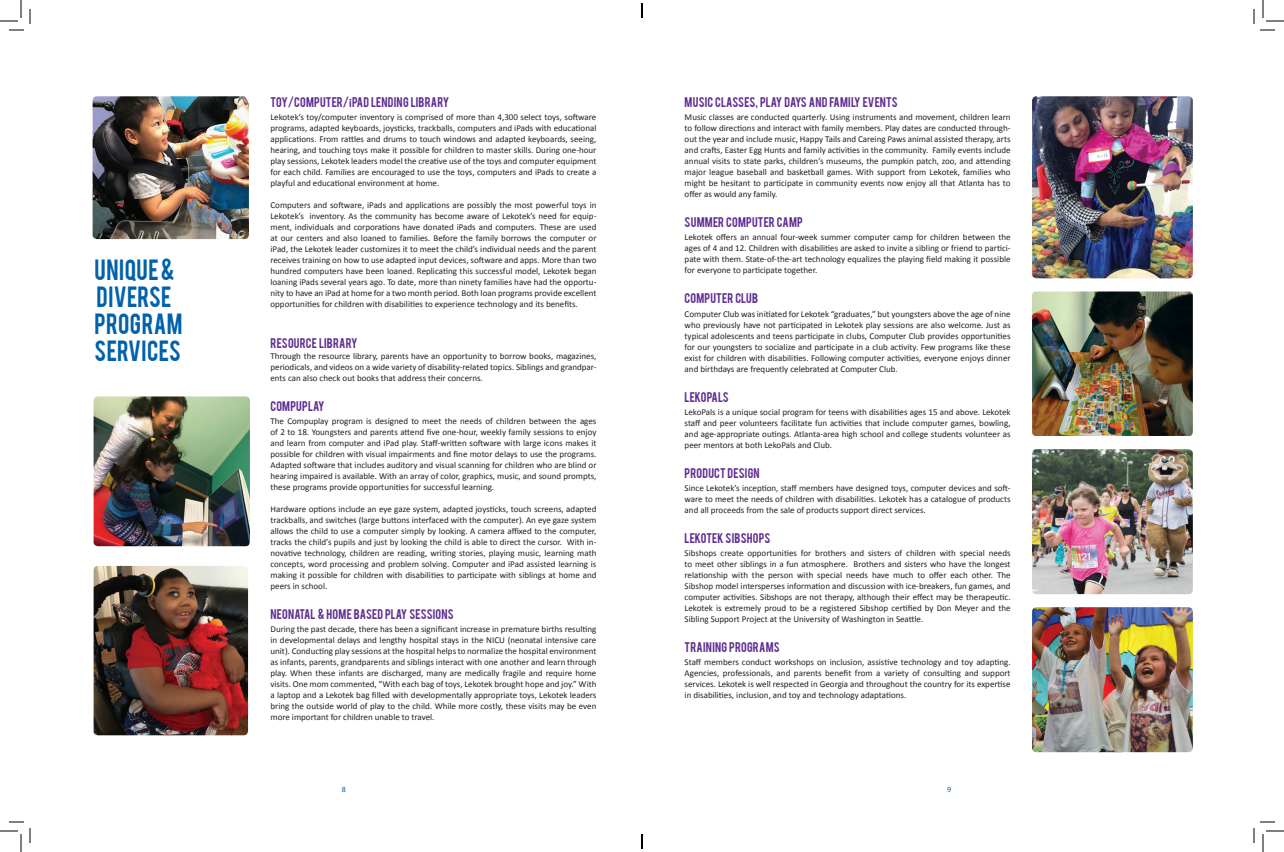
<style>
.page{position:relative;width:1284px;height:852px;background:#fff}
.page>*{position:absolute;margin:0;border:0;box-sizing:border-box;transform-origin:0 0}
.t1{font:23px/27px "Bebas";letter-spacing:.02em;color:#0161ab;scale:.95 1}
.t2{font:11px "Bebas";letter-spacing:.015em;color:#5f2d91}
.t3{font:9px/11px "Calibri";color:#231f20;text-align:justify}
.t4{font:8px "Calibri";color:#0161ab}
.s1{font-family:"Century Gothic";font-weight:700}
</style>
<div class="page">
<img style="left:93px;top:96px;width:156px;height:143px">
<img style="left:1032px;top:449px;width:161px;height:145px">
<img style="left:1032px;top:607px;width:161px;height:145px">
<img style="left:1032px;top:291px;width:161px;height:145px">
<img style="left:1032px;top:96px;width:161px;height:182px">
<img style="left:94px;top:396px;width:156px;height:150px">
<img style="left:94px;top:566px;width:154px;height:169px">
<svg style="left:0;top:0;width:31px;height:31px"></svg>
<svg style="left:0;top:821px;width:31px;height:31px"></svg>
<svg style="left:1253px;top:0;width:31px;height:31px"></svg>
<svg style="left:1253px;top:821px;width:31px;height:31px"></svg>
<svg style="left:641px;top:3px;width:2px;height:15px"></svg>
<svg style="left:641px;top:834px;width:2px;height:15px"></svg>
<p class="t1" style="left:95px;top:254px;width:94px">UNIQUE &amp;<br>DIVERSE<br>PROGRAM<br>SERVICES</p>
<p class="t2" style="left:270px;top:94px;width:180px">TOY/COMPUTER/<span class="s1">i</span>PAD LENDING LIBRARY</p>
<p class="t3" style="left:270px;top:112px;width:328px">Lekotek’s toy/computer inventory is comprised of more than 4,300 select toys, software programs, adapted keyboards, joysticks, trackballs, computers and iPads with educational applications. From rattles and drums to touch windows and adapted keyboards, seeing, hearing, and touching toys make it possible for children to master skills. During one-hour play sessions, Lekotek leaders model the creative use of the toys and computer equipment for each child. Families are encouraged to use the toys, computers and iPads to create a playful and educational environment at home.</p>
<p class="t3" style="left:270px;top:200px;width:328px">Computers and software, iPads and applications are possibly the most powerful toys in Lekotek’s inventory. As the community has become aware of Lekotek’s need for equip&shy;ment, individuals and corporations have donated iPads and computers. These are used at our centers and also loaned to families. Before the family borrows the computer or iPad, the Lekotek leader customizes it to meet the child’s individual needs and the parent receives training on how to use adapted input devices, software and apps. More than two hundred computers have been loaned. Replicating this successful model, Lekotek began loaning iPads several years ago. To date, more than ninety families have had the opportu&shy;nity to have an iPad at home for a two month period. Both loan programs provide excellent opportunities for children with disabilities to experience technology and its benefits.</p>
<p class="t2" style="left:270px;top:335px;width:89px">RESOURCE LIBRARY</p>
<p class="t3" style="left:270px;top:351px;width:327px">Through the resource library, parents have an opportunity to borrow books, magazines, periodicals, and videos on a wide variety of disability-related topics. Siblings and grandpar&shy;ents can also check out books that address their concerns.</p>
<p class="t2" style="left:270px;top:398px;width:56px">COMPUPLAY</p>
<p class="t3" style="left:270px;top:416px;width:328px">The Compuplay program is designed to meet the needs of children between the ages of 2 to 18. Youngsters and parents attend five one-hour, weekly family sessions to enjoy and learn from computer and iPad play. Staff-written software with large icons makes it possible for children with visual impairments and fine motor delays to use the programs.<br>Adapted software that includes auditory and visual scanning for children who are blind or hearing impaired is available. With an array of color, graphics, music, and sound prompts, these programs provide opportunities for successful learning.</p>
<p class="t3" style="left:270px;top:504px;width:328px">Hardware options include an eye gaze system, adapted joysticks, touch screens, adapted trackballs, and switches (large buttons interfaced with the computer). An eye gaze system allows the child to use a computer simply by looking. A camera affixed to the computer, tracks the child’s pupils and just by looking the child is able to direct the cursor. With in&shy;novative technology, children are reading, writing stories, playing music, learning math concepts, word processing and problem solving. Computer and iPad assisted learning is making it possible for children with disabilities to participate with siblings at home and peers in school.</p>
<p class="t2" style="left:270px;top:606px;width:185px">NEONATAL &amp; HOME BASED PLAY SESSIONS</p>
<p class="t3" style="left:270px;top:624px;width:328px">During the past decade, there has been a significant increase in premature births resulting in developmental delays and lengthy hospital stays in the NICU (neonatal intensive care unit). Conducting play sessions at the hospital helps to normalize the hospital environment as infants, parents, grandparents and siblings interact with one another and learn through play. When these infants are discharged, many are medically fragile and require home visits. One mom commented, “With each bag of toys, Lekotek brought hope and joy.” With a laptop and a Lekotek bag filled with developmentally appropriate toys, Lekotek leaders bring the outside world of play to the child. While more costly, these visits may be even more important for children unable to travel.</p>
<p class="t2" style="left:685px;top:94px;width:215px">MUSIC CLASSES, PLAY DAYS AND FAMILY EVENTS</p>
<p class="t3" style="left:685px;top:112px;width:327px">Music classes are conducted quarterly. Using instruments and movement, children learn to follow directions and interact with family members. Play dates are conducted through&shy;out the year and include music, Happy Tails and Careing Paws animal assisted therapy, arts and crafts, Easter Egg Hunts and family activities in the community. Family events include annual visits to state parks, children’s museums, the pumpkin patch, zoo, and attending major league baseball and basketball games. With support from Lekotek, families who might be hesitant to participate in community events now enjoy all that Atlanta has to offer as would any family.</p>
<p class="t2" style="left:685px;top:214px;width:120px">SUMMER COMPUTER CAMP</p>
<p class="t3" style="left:685px;top:232px;width:327px">Lekotek offers an annual four-week summer computer camp for children between the ages of 4 and 12. Children with disabilities are asked to invite a sibling or friend to partici&shy;pate with them. State-of-the-art technology equalizes the playing field making it possible for everyone to participate together.</p>
<p class="t2" style="left:685px;top:290px;width:75px">COMPUTER CLUB</p>
<p class="t3" style="left:685px;top:308px;width:328px">Computer Club was initiated for Lekotek “graduates,” but youngsters above the age of nine who previously have not participated in Lekotek play sessions are also welcome. Just as typical adolescents and teens participate in clubs, Computer Club provides opportunities for our youngsters to socialize and participate in a club activity. Few programs like these exist for children with disabilities. Following computer activities, everyone enjoys dinner and birthdays are frequently celebrated at Computer Club.</p>
<p class="t2" style="left:685px;top:389px;width:46px">LEKOPALS</p>
<p class="t3" style="left:685px;top:406px;width:328px">LekoPals is a unique social program for teens with disabilities ages 15 and above. Lekotek staff and peer volunteers facilitate fun activities that include computer games, bowling, and age-appropriate outings. Atlanta-area high school and college students volunteer as peer mentors at both LekoPals and Club.</p>
<p class="t2" style="left:685px;top:465px;width:77px">PRODUCT DESIGN</p>
<p class="t3" style="left:685px;top:482px;width:327px">Since Lekotek’s inception, staff members have designed toys, computer devices and soft&shy;ware to meet the needs of children with disabilities. Lekotek has a catalogue of products and all proceeds from the sale of products support direct services.</p>
<p class="t2" style="left:685px;top:530px;width:87px">LEKOTEK SIBSHOPS</p>
<p class="t3" style="left:685px;top:548px;width:328px">Sibshops create opportunities for brothers and sisters of children with special needs to meet other siblings in a fun atmosphere. Brothers and sisters who have the longest relationship with the person with special needs have much to offer each other. The Sibshop model intersperses information and discussion with ice-breakers, fun games, and computer activities. Sibshops are not therapy, although their effect may be therapeutic.<br>Lekotek is extremely proud to be a registered Sibshop certified by Don Meyer and the Sibling Support Project at the University of Washington in Seattle.</p>
<p class="t2" style="left:685px;top:639px;width:97px">TRAINING PROGRAMS</p>
<p class="t3" style="left:685px;top:657px;width:327px">Staff members conduct workshops on inclusion, assistive technology and toy adapting.<br>Agencies, professionals, and parents benefit from a variety of consulting and support services. Lekotek is well respected in Georgia and throughout the country for its expertise in disabilities, inclusion, and toy and technology adaptations.</p>
<p class="t4" style="left:342px;top:784px;width:6px">8</p>
<p class="t4" style="left:947px;top:784px;width:6px">9</p>
</div>
